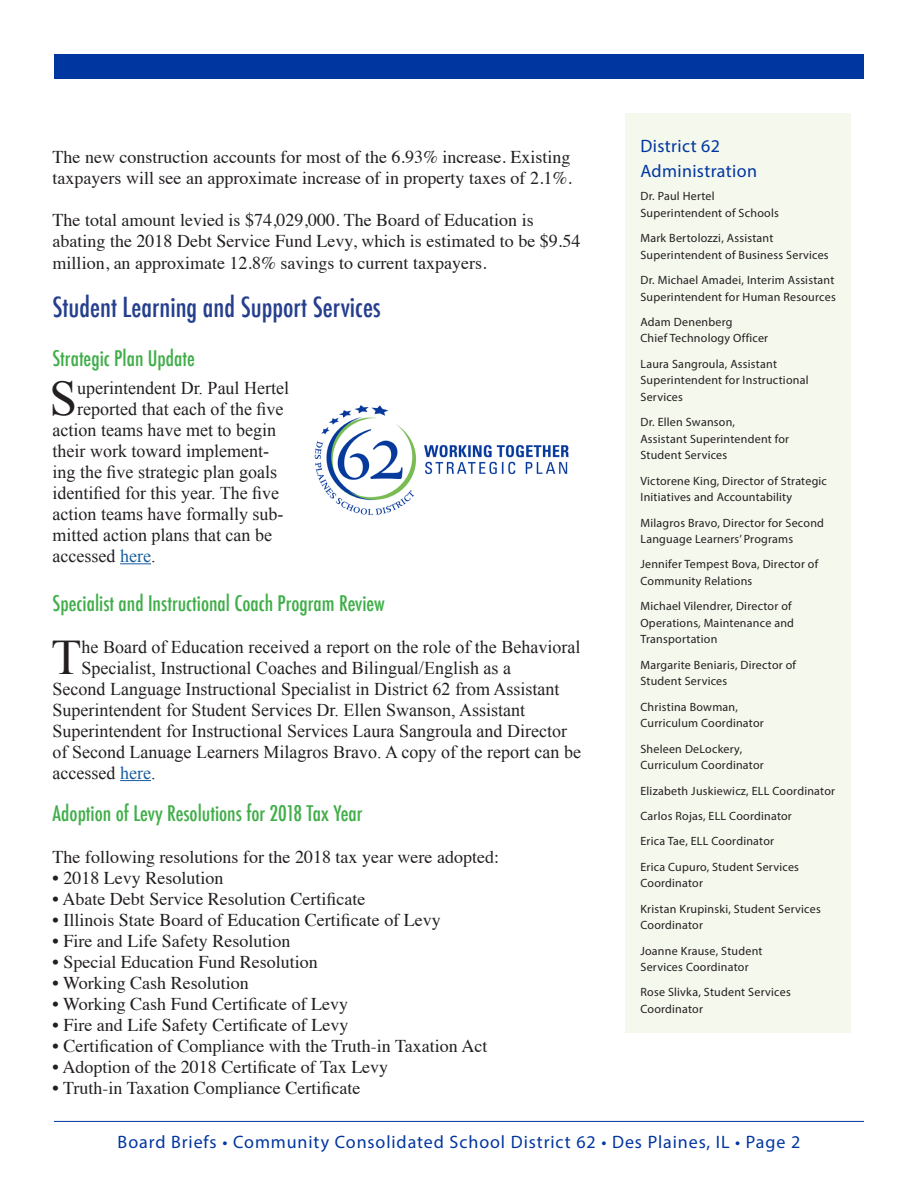
<style>
.page{position:relative;width:918px;height:1188px;background:#fff}
.page>*{position:absolute;margin:0;border:0;box-sizing:border-box;transform-origin:0 0}
.Story_header{font:49.65px "Times New Roman";color:#231f20}
.bodycopy{font:49.65px "Times New Roman";color:#231f20}
.Story_header-2{font:500 condensed 27px "Futura";color:#253f8e}
.bodycopy-2{font:500 condensed 21px "Futura";color:#40ae49}
.Story_header-3{font:500 condensed 21px "Futura";color:#40ae49}
.bodycopy-3{font:18px/21.3px "Times";color:#231f20}
.bodycopy-4{font:18px "Times New Roman";color:#231f20}
.Story_header-4{font:18px "Times New Roman";color:#231f20}
.Story_header-5{font:18px "Myriad Pro";letter-spacing:.05em;color:#0036a0}
.Story_header-6{font:18px/25.2px "Myriad Pro";letter-spacing:.02em;color:#0036a0}
.Board{font:12px/16.5px "Myriad Pro";letter-spacing:.02em;color:#231f20}
.s1{color:#175d9e}
</style>
<div class="page">
<hr style="left:54px;top:1121px;width:810px;height:1px;background:#0036a0">
<div style="left:54px;top:54px;width:810px;height:25px;background:#0036a0"></div>
<div style="left:625px;top:113px;width:226px;height:919px;background:#f5f8ed"></div>
<hr style="left:120px;top:563px;width:31px;height:1px;background:#175d9e">
<hr style="left:120px;top:780px;width:31px;height:1px;background:#175d9e">
<img style="left:314px;top:405px;width:255px;height:110px">
<p class="bodycopy-3" style="left:53px;top:145px;width:521px">The new construction accounts for most of the 6.93% increase. Existing taxpayers will see an approximate increase of in property taxes of 2.1%.</p>
<p class="bodycopy-3" style="left:53px;top:208px;width:529px">The total amount levied is $74,029,000. The Board of Education is abating the 2018 Debt Service Fund Levy, which is estimated to be $9.54 million, an approximate 12.8% savings to current taxpayers.</p>
<p class="Story_header-2" style="left:53px;top:290px;width:330px">Student Learning and Support Services</p>
<p class="Story_header-3" style="left:53px;top:345px;width:144px">Strategic Plan Update</p>
<p class="Story_header" style="left:50px;top:365px;width:29px">S</p>
<p class="Story_header-4" style="left:77px;top:376px;width:213px">uperintendent Dr. Paul Hertel</p>
<p class="Story_header-4" style="left:77px;top:397px;width:208px">reported that each of the five</p>
<p class="Story_header-4" style="left:53px;top:418px;width:225px">action teams have met to begin</p>
<p class="Story_header-4" style="left:53px;top:439px;width:218px">their work toward implement-</p>
<p class="Story_header-4" style="left:53px;top:460px;width:226px">ing the five strategic plan goals</p>
<p class="Story_header-4" style="left:53px;top:481px;width:228px">identified for this year. The five</p>
<p class="Story_header-4" style="left:53px;top:502px;width:232px">action teams have formally sub-</p>
<p class="Story_header-4" style="left:53px;top:523px;width:221px">mitted action plans that can be</p>
<p class="Story_header-4" style="left:53px;top:544px;width:104px">accessed <span class="s1">here</span>.</p>
<p class="bodycopy-2" style="left:53px;top:589px;width:334px">Specialist and Instructional Coach Program Review</p>
<p class="bodycopy" style="left:51px;top:624px;width:32px">T</p>
<p class="bodycopy-4" style="left:82px;top:634px;width:500px">he Board of Education received a report on the role of the Behavioral</p>
<p class="bodycopy-4" style="left:82px;top:655px;width:431px">Specialist, Instructional Coaches and Bilingual/English as a</p>
<p class="bodycopy-4" style="left:53px;top:676px;width:508px">Second Language Instructional Specialist in District 62 from Assistant</p>
<p class="bodycopy-4" style="left:53px;top:697px;width:474px">Superintendent for Student Services Dr. Ellen Swanson, Assistant</p>
<p class="bodycopy-4" style="left:53px;top:718px;width:516px">Superintendent for Instructional Services Laura Sangroula and Director</p>
<p class="bodycopy-4" style="left:53px;top:739px;width:530px">of Second Lanuage Learners Milagros Bravo. A copy of the report can be</p>
<p class="bodycopy-4" style="left:53px;top:760px;width:104px">accessed <span class="s1">here</span>.</p>
<p class="bodycopy-2" style="left:53px;top:799px;width:311px">Adoption of Levy Resolutions for 2018 Tax Year</p>
<p class="bodycopy-3" style="left:53px;top:844px;width:448px">The following resolutions for the 2018 tax year were adopted:</p>
<p class="bodycopy-3" style="left:53px;top:865px;width:172px">• 2018 Levy Resolution</p>
<p class="bodycopy-3" style="left:53px;top:886px;width:314px">• Abate Debt Service Resolution Certificate</p>
<p class="bodycopy-3" style="left:53px;top:907px;width:390px">• Illinois State Board of Education Certificate of Levy</p>
<p class="bodycopy-3" style="left:53px;top:928px;width:239px">• Fire and Life Safety Resolution</p>
<p class="bodycopy-3" style="left:53px;top:949px;width:267px">• Special Education Fund Resolution</p>
<p class="bodycopy-3" style="left:53px;top:970px;width:198px">• Working Cash Resolution</p>
<p class="bodycopy-3" style="left:53px;top:991px;width:297px">• Working Cash Fund Certificate of Levy</p>
<p class="bodycopy-3" style="left:53px;top:1012px;width:297px">• Fire and Life Safety Certificate of Levy</p>
<p class="bodycopy-3" style="left:53px;top:1033px;width:436px">• Certification of Compliance with the Truth-in Taxation Act</p>
<p class="bodycopy-3" style="left:53px;top:1054px;width:337px">• Adoption of the 2018 Certificate of Tax Levy</p>
<p class="bodycopy-3" style="left:53px;top:1075px;width:309px">• Truth-in Taxation Compliance Certificate</p>
<p class="Story_header-6" style="left:640px;top:133px;width:118px">District 62<br>Administration</p>
<p class="Board" style="left:640px;top:188px;width:140px">Dr. Paul Hertel<br>Superintendent of Schools</p>
<p class="Board" style="left:640px;top:230px;width:190px">Mark Bertolozzi, Assistant<br>Superintendent of Business Services</p>
<p class="Board" style="left:640px;top:272px;width:197px">Dr. Michael Amadei, Interim Assistant<br>Superintendent for Human Resources</p>
<p class="Board" style="left:640px;top:313px;width:129px">Adam Denenberg<br>Chief Technology Officer</p>
<p class="Board" style="left:640px;top:355px;width:170px">Laura Sangroula, Assistant<br>Superintendent for Instructional<br>Services</p>
<p class="Board" style="left:640px;top:414px;width:150px">Dr. Ellen Swanson,<br>Assistant Superintendent for<br>Student Services</p>
<p class="Board" style="left:640px;top:472px;width:188px">Victorene King, Director of Strategic<br>Initiatives and Accountability</p>
<p class="Board" style="left:640px;top:514px;width:185px">Milagros Bravo, Director for Second<br>Language Learners’ Programs</p>
<p class="Board" style="left:640px;top:556px;width:179px">Jennifer Tempest Bova, Director of<br>Community Relations</p>
<p class="Board" style="left:640px;top:598px;width:155px">Michael Vilendrer, Director of<br>Operations, Maintenance and<br>Transportation</p>
<p class="Board" style="left:640px;top:656px;width:157px">Margarite Beniaris, Director of<br>Student Services</p>
<p class="Board" style="left:640px;top:698px;width:125px">Christina Bowman,<br>Curriculum Coordinator</p>
<p class="Board" style="left:640px;top:740px;width:125px">Sheleen DeLockery,<br>Curriculum Coordinator</p>
<p class="Board" style="left:640px;top:782px;width:196px">Elizabeth Juskiewicz, ELL Coordinator</p>
<p class="Board" style="left:640px;top:807px;width:153px">Carlos Rojas, ELL Coordinator</p>
<p class="Board" style="left:640px;top:833px;width:135px">Erica Tae, ELL Coordinator</p>
<p class="Board" style="left:640px;top:858px;width:160px">Erica Cupuro, Student Services<br>Coordinator</p>
<p class="Board" style="left:640px;top:900px;width:182px">Kristan Krupinski, Student Services<br>Coordinator</p>
<p class="Board" style="left:640px;top:942px;width:124px">Joanne Krause, Student<br>Services Coordinator</p>
<p class="Board" style="left:640px;top:984px;width:152px">Rose Slivka, Student Services<br>Coordinator</p>
<h3 class="Story_header-5" style="left:118px;top:1130px;width:684px">Board Briefs • Community Consolidated School District 62 • Des Plaines, IL • Page 2</h3>
</div>
